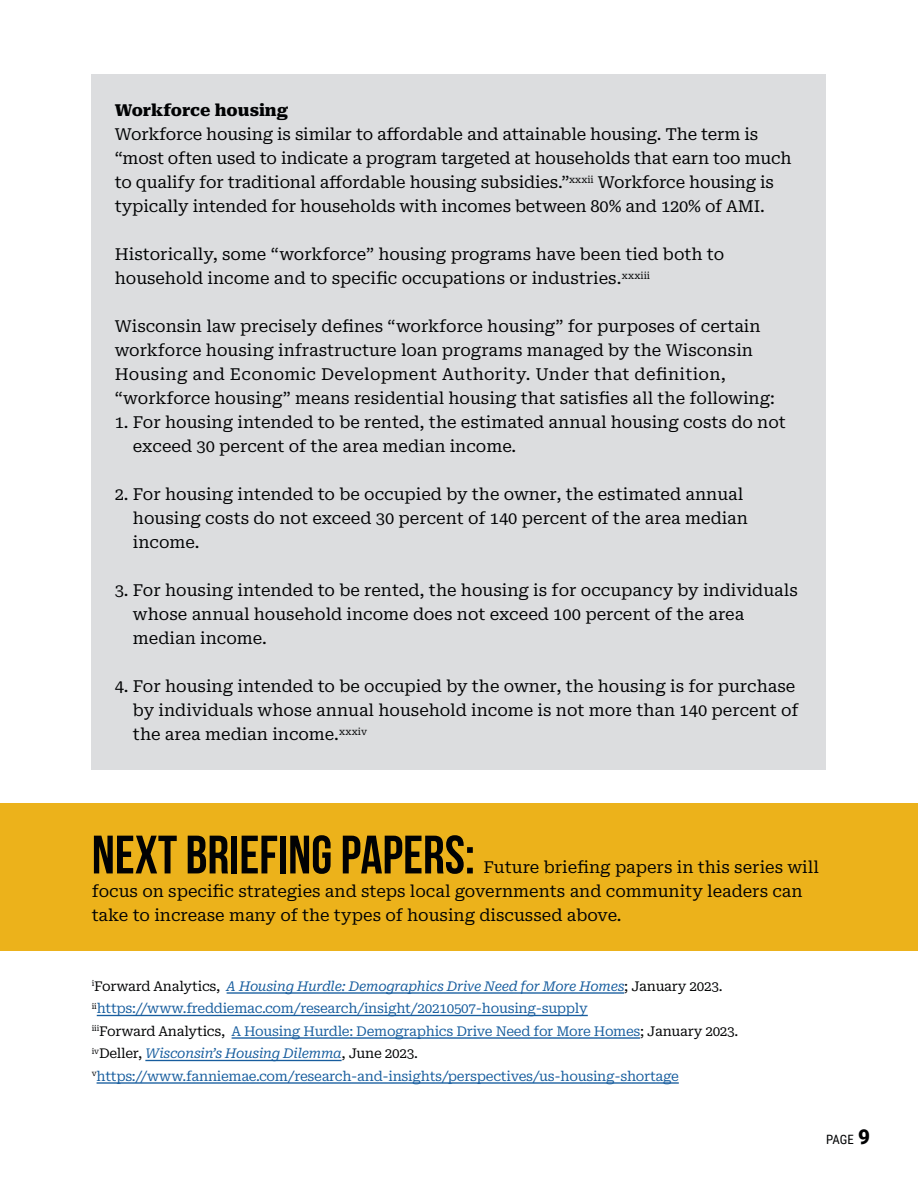
<style>
.page{position:relative;width:918px;height:1188px;background:#fff}
.page>*{position:absolute;margin:0;border:0;box-sizing:border-box;transform-origin:0 0}
.t1{font:700 54px "Bebas Neue";color:#010203}
.t2{font:16.5px/24px "Roboto Serif";color:#010203}
.t3{font:800 16.5px "Roboto Serif";color:#010203}
.t4{font:13.5px/22.5px "Roboto Serif";letter-spacing:-.02em;color:#175d9e}
.t5{font:12.9px "Roboto Condensed";color:#010203}
.s1{color:#010203}
.s2{font-style:italic}
.s3{font-family:"Roboto";font-weight:900;font-size:20.55px}
</style>
<div class="page">
<div style="left:92px;top:74px;width:734px;height:696px;background:#dcdddf"></div>
<hr style="left:227px;top:992px;width:397px;height:2px;background:#175d9e">
<hr style="left:97px;top:1015px;width:491px;height:1px;background:#175d9e">
<hr style="left:232px;top:1037px;width:408px;height:2px;background:#175d9e">
<hr style="left:145px;top:1060px;width:197px;height:1px;background:#175d9e">
<hr style="left:97px;top:1082px;width:582px;height:2px;background:#175d9e">
<div style="left:0;top:803px;width:918px;height:148px;background:#ecb21b"></div>
<p class="t3" style="left:115px;top:97px;width:175px">Workforce housing</p>
<p class="t2" style="left:115px;top:121px;width:678px">Workforce housing is similar to affordable and attainable housing. The term is “most often used to indicate a program targeted at households that earn too much to qualify for traditional affordable housing subsidies.”<sup>xxxii</sup> Workforce housing is typically intended for households with incomes between 80% and 120% of AMI.</p>
<p class="t2" style="left:115px;top:241px;width:611px">Historically, some “workforce” housing programs have been tied both to household income and to specific occupations or industries.<sup>xxxiii</sup></p>
<p class="t2" style="left:115px;top:313px;width:662px">Wisconsin law precisely defines “workforce housing” for purposes of certain workforce housing infrastructure loan programs managed by the Wisconsin Housing and Economic Development Authority. Under that definition, “workforce housing” means residential housing that satisfies all the following:</p>
<p class="t2" style="left:133px;top:409px;width:654px;text-indent:-18px">1. For housing intended to be rented, the estimated annual housing costs do not exceed 30 percent of the area median income.</p>
<p class="t2" style="left:133px;top:481px;width:617px;text-indent:-18px">2. For housing intended to be occupied by the owner, the estimated annual housing costs do not exceed 30 percent of 140 percent of the area median income.</p>
<p class="t2" style="left:133px;top:577px;width:666px;text-indent:-18px">3. For housing intended to be rented, the housing is for occupancy by individuals whose annual household income does not exceed 100 percent of the area median income.</p>
<p class="t2" style="left:133px;top:673px;width:667px;text-indent:-18px">4. For housing intended to be occupied by the owner, the housing is for purchase by individuals whose annual household income is not more than 140 percent of the area median income.<sup>xxxiv</sup></p>
<h1 class="t1" style="left:92px;top:825px;width:385px">NEXT BRIEFING PAPERS:</h1>
<p class="t2" style="left:92px;top:854px;width:729px;text-indent:392px">Future briefing papers in this series will focus on specific strategies and steps local governments and community leaders can take to increase many of the types of housing discussed above.</p>
<p class="t4" style="left:92px;top:974px;width:648px"><sup>i</sup><span class="s1">Forward Analytics,</span> <span class="s2">A Housing Hurdle: Demographics Drive Need for More Homes</span><span class="s1">; January 2023. </span><sup>ii</sup>https://www.freddiemac.com/research/insight/20210507-housing-supply<br><sup>iii</sup><span class="s1">Forward Analytics,</span> A Housing Hurdle: Demographics Drive Need for More Homes<span class="s1">; January 2023. </span><sup>iv</sup><span class="s1">Deller,</span> <span class="s2">Wisconsin’s Housing Dilemma</span><span class="s1">, June 2023. </span><sup>v</sup>https://www.fanniemae.com/research-and-insights/perspectives/us-housing-shortage</p>
<p class="t5" style="left:826px;top:1130px;width:45px">PAGE <span class="s3">9</span></p>
</div>
